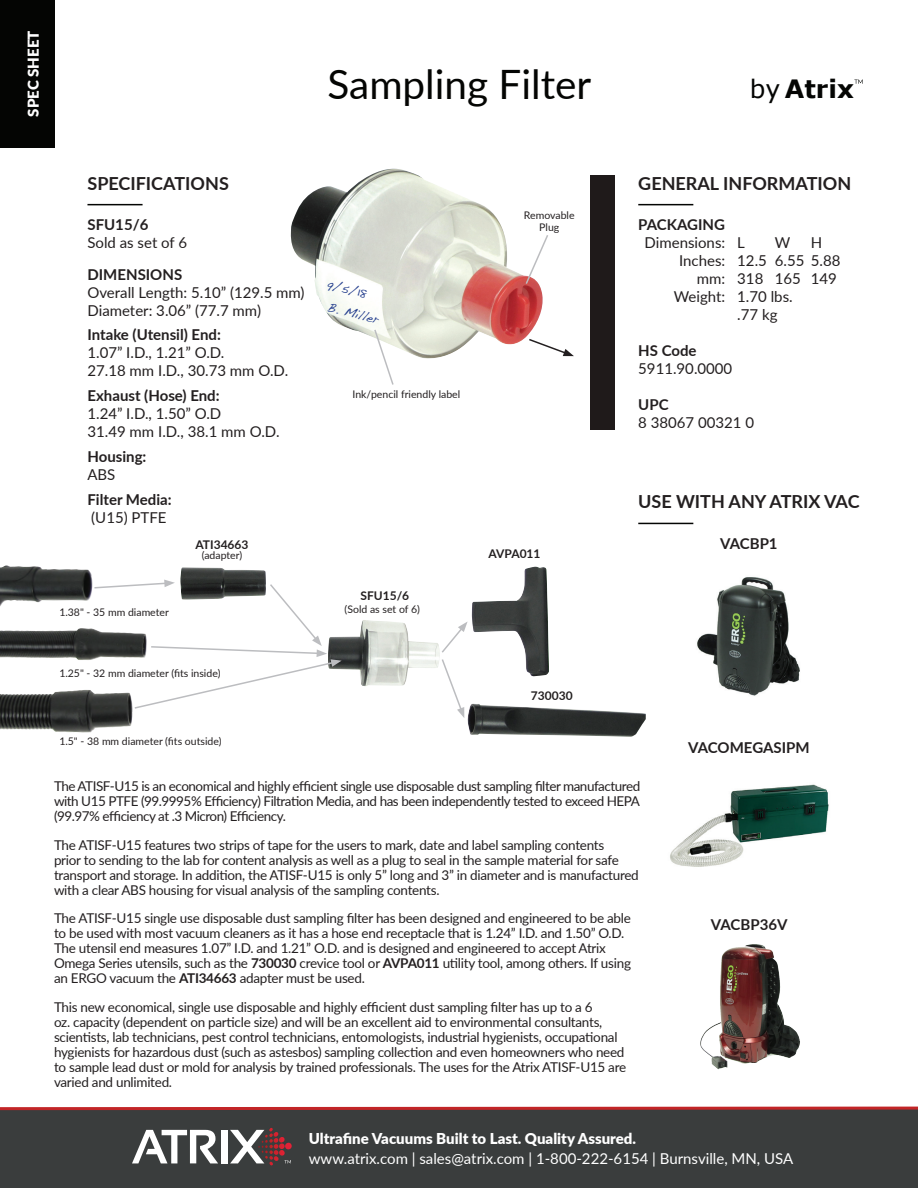
<style>
.page{position:relative;width:918px;height:1188px;background:#fff}
.page>*{position:absolute;margin:0;border:0;box-sizing:border-box;transform-origin:0 0}
.t1{font:40.5px "Lato";color:#040503}
.t2{font:700 25.2px "Verdana";color:#040503}
.t3{font:700 18px "Lato";color:#231f20}
.t4{font:15px/18px "Lato";color:#231f20}
.t5{font:700 15px "Lato";color:#231f20}
.t6{font:15px "Lato";color:#fff}
.t7{font:900 15px "Lato";color:#fff}
.t8{font:13.5px/15px "Lato";letter-spacing:-.02em;color:#231f20}
.t9{font:13.5px/23px "Handwriting Dakota";color:#253f8e}
.t10{font:700 12px "Lato";color:#231f20}
.t11{font:10.5px/12px "Lato";color:#231f20;text-align:center}
.s1{font-weight:400}
.s2{font-weight:700}
</style>
<div class="page">
<svg style="left:855px;top:80px;width:8px;height:4px"></svg>
<hr style="left:87px;top:204px;width:56px;height:1px;background:#040503">
<hr style="left:638px;top:204px;width:55px;height:1px;background:#040503">
<hr style="left:638px;top:523px;width:55px;height:1px;background:#040503">
<div style="left:0;top:0;width:54px;height:148px;background:#040503"></div>
<img style="left:697px;top:577px;width:103px;height:119px">
<img style="left:670px;top:784px;width:159px;height:83px">
<img style="left:700px;top:944px;width:52px;height:105px">
<div style="left:0;top:1109px;width:918px;height:79px;background:#3a3d3d"></div>
<svg style="left:0;top:1106px;width:918px;height:5px"></svg>
<svg style="left:132px;top:1130px;width:86px;height:33px"></svg>
<div style="left:221px;top:1130px;width:6px;height:33px;background:#fff"></div>
<svg style="left:230px;top:1128px;width:62px;height:38px"></svg>
<div style="left:590px;top:175px;width:25px;height:255px;background:#1f1a1a"></div>
<img style="left:290px;top:169px;width:253px;height:190px">
<svg style="left:524px;top:233px;width:24px;height:53px"></svg>
<svg style="left:373px;top:328px;width:22px;height:57px"></svg>
<svg style="left:527px;top:338px;width:47px;height:18px"></svg>
<img style="left:0;top:565px;width:93px;height:41px">
<img style="left:0;top:628px;width:93px;height:32px">
<img style="left:0;top:690px;width:82px;height:42px">
<img style="left:467px;top:704px;width:179px;height:33px">
<img style="left:180px;top:567px;width:86px;height:13px">
<img style="left:342px;top:620px;width:98px;height:66px">
<svg style="left:442px;top:622px;width:26px;height:96px"></svg>
<img style="left:472px;top:567px;width:77px;height:109px">
<svg style="left:93px;top:580px;width:249px;height:130px"></svg>
<p class="t7" style="left:22px;top:117px;width:87px;rotate:-90deg">SPEC SHEET</p>
<h1 class="t1" style="left:328px;top:55px;width:265px">Sampling Filter</h1>
<h2 class="t2" style="left:750px;top:71px;width:106px"><span class="s1">by</span> Atrix</h2>
<h3 class="t3" style="left:87px;top:170px;width:143px">SPECIFICATIONS</h3>
<p class="t5" style="left:87px;top:214px;width:62px">SFU15/6</p>
<p class="t4" style="left:87px;top:233px;width:101px">Sold as set of 6</p>
<p class="t5" style="left:87px;top:263px;width:96px">DIMENSIONS</p>
<p class="t4" style="left:87px;top:282px;width:219px">Overall Length: 5.10” (129.5 mm)<br>Diameter: 3.06” (77.7 mm)</p>
<p class="t5" style="left:87px;top:324px;width:135px">Intake (Utensil) End:</p>
<p class="t4" style="left:87px;top:343px;width:202px">1.07” I.D., 1.21” O.D.<br>27.18 mm I.D., 30.73 mm O.D.</p>
<p class="t5" style="left:87px;top:385px;width:134px">Exhaust (Hose) End:</p>
<p class="t4" style="left:87px;top:404px;width:194px">1.24” I.D., 1.50” O.D<br>31.49 mm I.D., 38.1 mm O.D.</p>
<p class="t5" style="left:87px;top:445px;width:61px">Housing:</p>
<p class="t4" style="left:87px;top:465px;width:29px">ABS</p>
<p class="t5" style="left:87px;top:488px;width:86px">Filter Media:</p>
<p class="t4" style="left:91px;top:507px;width:77px">(U15) PTFE</p>
<p class="t11" style="left:59px;top:606px;width:111px">1.38" - 35 mm diameter</p>
<p class="t10" style="left:195px;top:535px;width:55px">ATI34663</p>
<p class="t11" style="left:202px;top:549px;width:42px">(adapter)</p>
<p class="t11" style="left:59px;top:667px;width:163px">1.25" - 32 mm diameter (fits inside)</p>
<p class="t9" style="left:335px;top:273px;width:54px;text-indent:-6px;rotate:13deg">9/5/18<br>B. Miller</p>
<p class="t11" style="left:353px;top:388px;width:109px">Ink/pencil friendly label</p>
<p class="t10" style="left:360px;top:587px;width:50px">SFU15/6</p>
<p class="t11" style="left:345px;top:603px;width:77px">(Sold as set of 6)</p>
<p class="t11" style="left:59px;top:735px;width:164px">1.5" - 38 mm diameter (fits outside)</p>
<p class="t11" style="left:524px;top:209px;width:52px">Removable<br>Plug</p>
<p class="t10" style="left:489px;top:544px;width:54px">AVPA011</p>
<p class="t10" style="left:531px;top:687px;width:43px">730030</p>
<h3 class="t3" style="left:638px;top:170px;width:215px">GENERAL INFORMATION</h3>
<p class="t5" style="left:638px;top:214px;width:88px">PACKAGING</p>
<p class="t4" style="left:645px;top:233px;width:102px">Dimensions: L</p>
<p class="t4" style="left:775px;top:233px;width:17px">W</p>
<p class="t4" style="left:811px;top:233px;width:13px">H</p>
<p class="t4" style="left:679px;top:251px;width:163px">Inches: 12.5 6.55 5.88</p>
<p class="t4" style="left:697px;top:269px;width:142px">mm: 318 165 149</p>
<p class="t4" style="left:674px;top:287px;width:120px">Weight: 1.70 lbs.</p>
<p class="t4" style="left:737px;top:305px;width:42px">.77 kg</p>
<p class="t5" style="left:638px;top:340px;width:60px">HS Code</p>
<p class="t4" style="left:638px;top:359px;width:96px">5911.90.0000</p>
<p class="t5" style="left:638px;top:394px;width:32px">UPC</p>
<p class="t4" style="left:638px;top:413px;width:117px">8 38067 00321 0</p>
<h3 class="t3" style="left:638px;top:489px;width:223px">USE WITH ANY ATRIX VAC</h3>
<p class="t5" style="left:720px;top:532px;width:59px">VACBP1</p>
<p class="t5" style="left:688px;top:736px;width:123px">VACOMEGASIPM</p>
<p class="t8" style="left:54px;top:778px;width:588px;text-align:justify">The ATISF-U15 is an economical and highly efficient single use disposable dust sampling filter manufactured with U15 PTFE (99.9995% Efficiency) Filtration Media, and has been independently tested to exceed HEPA (99.97% efficiency at .3 Micron) Efficiency.</p>
<p class="t8" style="left:54px;top:837px;width:586px">The ATISF-U15 features two strips of tape for the users to mark, date and label sampling contents<br>prior to sending to the lab for content analysis as well as a plug to seal in the sample material for safe transport and storage. In addition, the ATISF-U15 is only 5” long and 3” in diameter and is manufactured with a clear ABS housing for visual analysis of the sampling contents.</p>
<p class="t8" style="left:54px;top:910px;width:579px">The ATISF-U15 single use disposable dust sampling filter has been designed and engineered to be able to be used with most vacuum cleaners as it has a hose end receptacle that is 1.24” I.D. and 1.50” O.D.<br>The utensil end measures 1.07” I.D. and 1.21” O.D. and is designed and engineered to accept Atrix Omega Series utensils, such as the <span class="s2">730030</span> crevice tool or <span class="s2">AVPA011</span> utility tool, among others. If using an ERGO vacuum the <span class="s2">ATI34663</span> adapter must be used.</p>
<p class="t8" style="left:54px;top:999px;width:574px">This new economical, single use disposable and highly efficient dust sampling filter has up to a 6<br>oz. capacity (dependent on particle size) and will be an excellent aid to environmental consultants, scientists, lab technicians, pest control technicians, entomologists, industrial hygienists, occupational hygienists for hazardous dust (such as astesbos) sampling collection and even homeowners who need to sample lead dust or mold for analysis by trained professionals. The uses for the Atrix ATISF-U15 are varied and unlimited.</p>
<p class="t5" style="left:711px;top:913px;width:78px">VACBP36V</p>
<p class="t7" style="left:309px;top:1128px;width:329px">Ultrafine Vacuums Built to Last. Quality Assured.</p>
<p class="t6" style="left:309px;top:1148px;width:486px">www.atrix.com | sales@atrix.com | 1-800-222-6154 | Burnsville, MN, USA</p>
</div>
